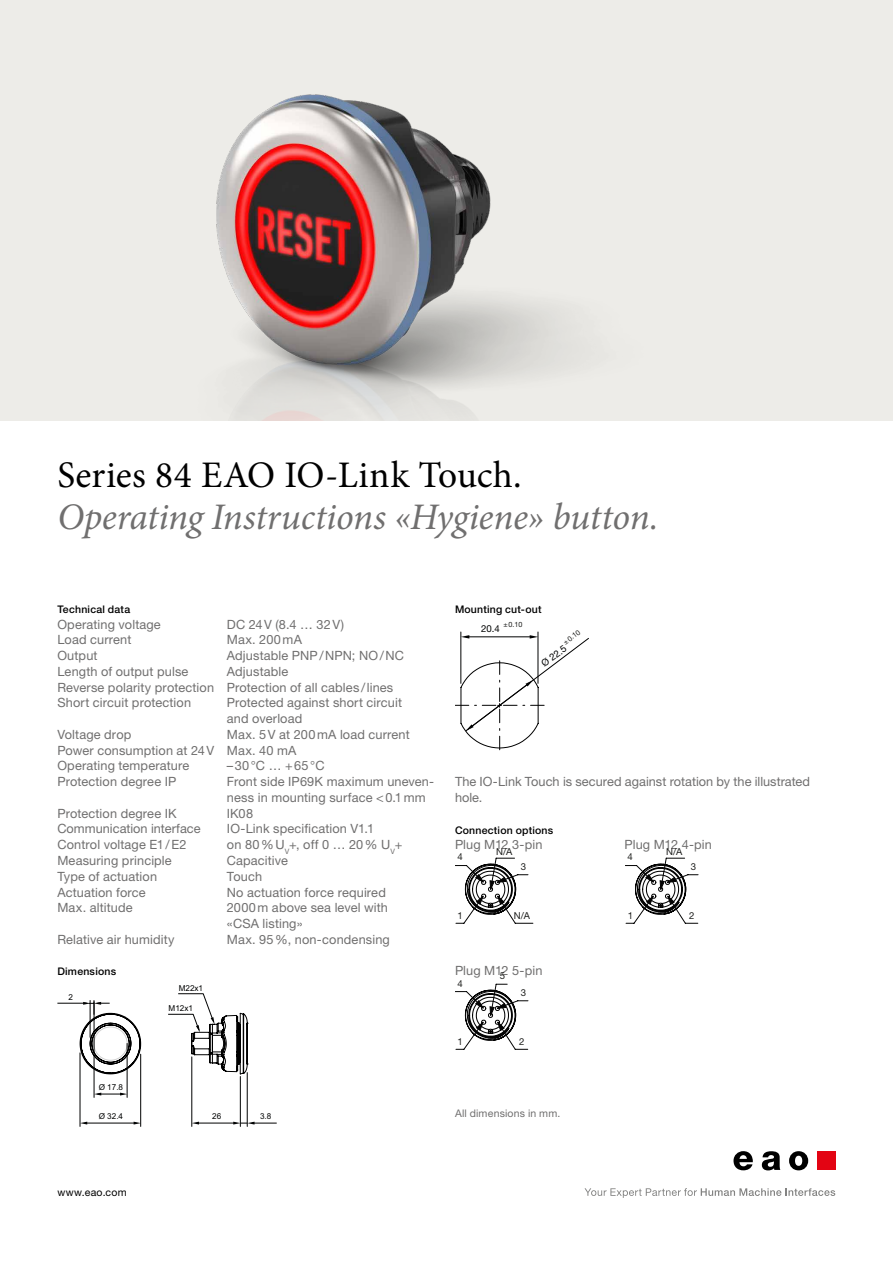
<style>
.page{position:relative;width:893px;height:1263px;background:#fff}
.page>*{position:absolute;margin:0;border:0;box-sizing:border-box;transform-origin:0 0}
.t1{font:italic 37.5px "Minion Pro";letter-spacing:-.01em;color:#706f6f}
.t2{font:37.5px "Minion Pro";letter-spacing:.005em;color:#000}
.t3{font:12.75px/15.8px "Helvetica Neue LT Std";letter-spacing:.01em;color:#706f6f}
.t4{font:500 10.5px "Helvetica Neue LT Std";letter-spacing:.02em;color:#000}
.t5{font:10.5px "Helvetica Neue LT Std";letter-spacing:.02em;color:#706f6f}
.t6{font:10.5px "Helvetica Neue LT Std";letter-spacing:.025em;color:#000}
.t7{font:9.6px "Helvetica Neue LT Std";color:#1d1e1c}
.t8{font:9.6px "Helvetica Neue LT Std";color:#010202}
.t9{font:8.1px "Arial";color:#010202}
.t10{font:7.2px "Helvetica Neue LT Std";color:#1d1e1c}
</style>
<div class="page">
<svg style="left:584px;top:1188px;width:251px;height:10px"></svg>
<div style="left:817px;top:1151px;width:19px;height:19px;background:#e30413"></div>
<svg style="left:789px;top:1151px;width:19px;height:19px"></svg>
<svg style="left:762px;top:1151px;width:18px;height:19px"></svg>
<svg style="left:733px;top:1151px;width:20px;height:19px"></svg>
<div style="left:0;top:0;width:893px;height:421px;background:#edece8"></div>
<img style="left:216px;top:94px;width:357px;height:327px">
<hr style="left:94px;top:1002px;width:1px;height:95px;background:#010202">
<hr style="left:57px;top:1003px;width:30px;height:1px;background:#010202">
<svg style="left:80px;top:993px;width:168px;height:81px"></svg>
<svg style="left:94px;top:1092px;width:33px;height:3px"></svg>
<hr style="left:80px;top:1053px;width:1px;height:73px;background:#010202">
<hr style="left:140px;top:1054px;width:1px;height:72px;background:#010202">
<hr style="left:85px;top:1123px;width:50px;height:1px;background:#010202">
<hr style="left:247px;top:1072px;width:1px;height:54px;background:#010202">
<svg style="left:233px;top:1122px;width:44px;height:2px"></svg>
<hr style="left:192px;top:1057px;width:1px;height:69px;background:#010202">
<hr style="left:240px;top:1076px;width:1px;height:50px;background:#010202">
<hr style="left:197px;top:1123px;width:38px;height:1px;background:#010202">
<hr style="left:127px;top:1043px;width:1px;height:54px;background:#010202">
<svg style="left:455px;top:858px;width:78px;height:66px"></svg>
<svg style="left:625px;top:858px;width:73px;height:66px"></svg>
<svg style="left:455px;top:984px;width:73px;height:66px"></svg>
<svg style="left:455px;top:635px;width:134px;height:115px"></svg>
<hr style="left:461px;top:632px;width:1px;height:51px;background:#010202">
<hr style="left:538px;top:632px;width:1px;height:51px;background:#010202">
<hr style="left:467px;top:636px;width:65px;height:1px;background:#010202">
<h1 class="t2" style="left:57px;top:450px;width:466px">Series 84 EAO IO-Link Touch.</h1>
<h1 class="t1" style="left:57px;top:491px;width:603px">Operating Instructions «Hygiene» button.</h1>
<p class="t4" style="left:57px;top:603px;width:74px">Technical data</p>
<p class="t3" style="left:57px;top:616px;width:105px">Operating voltage</p>
<p class="t3" style="left:227px;top:616px;width:119px">DC 24V (8.4 … 32V)</p>
<p class="t3" style="left:57px;top:632px;width:76px">Load current</p>
<p class="t3" style="left:227px;top:632px;width:77px">Max. 200mA</p>
<p class="t3" style="left:57px;top:648px;width:42px">Output</p>
<p class="t3" style="left:227px;top:648px;width:179px">Adjustable PNP/NPN; NO/NC</p>
<p class="t3" style="left:57px;top:663px;width:132px">Length of output pulse</p>
<p class="t3" style="left:57px;top:663px;width:337px;text-indent:169px">Adjustable<br>Reverse polarity protection Protection of all cables/lines<br>Short circuit protection</p>
<p class="t3" style="left:227px;top:695px;width:177px">Protected against short circuit and overload</p>
<p class="t3" style="left:57px;top:726px;width:75px">Voltage drop</p>
<p class="t3" style="left:57px;top:726px;width:354px;text-indent:169px">Max. 5V at 200mA load current<br>Power consumption at 24V Max. 40 mA<br>Operating temperature</p>
<p class="t3" style="left:227px;top:758px;width:99px">–30°C … +65°C</p>
<p class="t3" style="left:57px;top:774px;width:121px">Protection degree IP</p>
<p class="t3" style="left:227px;top:774px;width:209px">Front side IP69K maximum uneven&shy;ness in mounting surface &lt;0.1mm</p>
<p class="t3" style="left:57px;top:805px;width:121px">Protection degree IK</p>
<p class="t3" style="left:227px;top:805px;width:28px">IK08</p>
<p class="t3" style="left:57px;top:821px;width:145px">Communication interface</p>
<p class="t3" style="left:227px;top:821px;width:149px">IO-Link specification V1.1</p>
<p class="t3" style="left:57px;top:837px;width:131px">Control voltage E1/E2</p>
<p class="t3" style="left:227px;top:837px;width:177px">on 80%U<sub>V</sub>+, off 0 … 20% U<sub>V</sub>+</p>
<p class="t3" style="left:57px;top:852px;width:116px">Measuring principle</p>
<p class="t3" style="left:227px;top:852px;width:63px">Capacitive</p>
<p class="t3" style="left:57px;top:868px;width:101px">Type of actuation</p>
<p class="t3" style="left:227px;top:868px;width:37px">Touch</p>
<p class="t3" style="left:57px;top:884px;width:90px">Actuation force</p>
<p class="t3" style="left:227px;top:884px;width:161px">No actuation force required</p>
<p class="t3" style="left:57px;top:900px;width:77px">Max. altitude</p>
<p class="t3" style="left:227px;top:900px;width:163px">2000m above sea level with «CSA listing»</p>
<p class="t3" style="left:57px;top:931px;width:119px">Relative air humidity</p>
<p class="t3" style="left:227px;top:931px;width:165px">Max. 95%, non-condensing</p>
<p class="t4" style="left:57px;top:965px;width:60px">Dimensions</p>
<p class="t9" style="left:68px;top:991px;width:6px">2</p>
<p class="t9" style="left:179px;top:982px;width:26px">M22x1</p>
<p class="t9" style="left:169px;top:1003px;width:26px">M12x1</p>
<p class="t9" style="left:99px;top:1081px;width:26px">Ø 17.8</p>
<p class="t9" style="left:99px;top:1110px;width:26px">Ø 32.4</p>
<p class="t9" style="left:212px;top:1110px;width:11px">26</p>
<p class="t9" style="left:260px;top:1110px;width:13px">3.8</p>
<p class="t4" style="left:455px;top:603px;width:88px">Mounting cut-out</p>
<p class="t10" style="left:503px;top:620px;width:21px">±0.10</p>
<p class="t8" style="left:481px;top:622px;width:20px">20.4</p>
<p class="t10" style="left:562px;top:639px;width:21px;rotate:-36deg">±0.10</p>
<p class="t8" style="left:539px;top:659px;width:30px;rotate:-36deg">Ø 22.5</p>
<p class="t3" style="left:455px;top:774px;width:357px">The IO-Link Touch is secured against rotation by the illustrated hole.</p>
<p class="t4" style="left:455px;top:823px;width:100px">Connection options</p>
<p class="t3" style="left:455px;top:837px;width:89px">Plug M12 3-pin</p>
<p class="t3" style="left:624px;top:837px;width:89px">Plug M12 4-pin</p>
<p class="t7" style="left:496px;top:845px;width:18px">N/A</p>
<p class="t7" style="left:666px;top:845px;width:18px">N/A</p>
<p class="t7" style="left:457px;top:851px;width:7px">4</p>
<p class="t7" style="left:627px;top:851px;width:7px">4</p>
<p class="t7" style="left:521px;top:860px;width:7px">3</p>
<p class="t7" style="left:691px;top:860px;width:7px">3</p>
<p class="t7" style="left:514px;top:909px;width:18px">N/A</p>
<p class="t7" style="left:458px;top:909px;width:7px">1</p>
<p class="t7" style="left:689px;top:909px;width:7px">2</p>
<p class="t7" style="left:628px;top:909px;width:7px">1</p>
<p class="t3" style="left:455px;top:963px;width:89px">Plug M12 5-pin</p>
<p class="t7" style="left:500px;top:969px;width:7px">5</p>
<p class="t7" style="left:457px;top:977px;width:7px">4</p>
<p class="t7" style="left:458px;top:1035px;width:7px">1</p>
<p class="t7" style="left:521px;top:986px;width:7px">3</p>
<p class="t7" style="left:519px;top:1035px;width:7px">2</p>
<p class="t5" style="left:455px;top:1107px;width:107px">All dimensions in mm.</p>
<p class="t6" style="left:57px;top:1186px;width:71px">www.eao.com</p>
</div>
